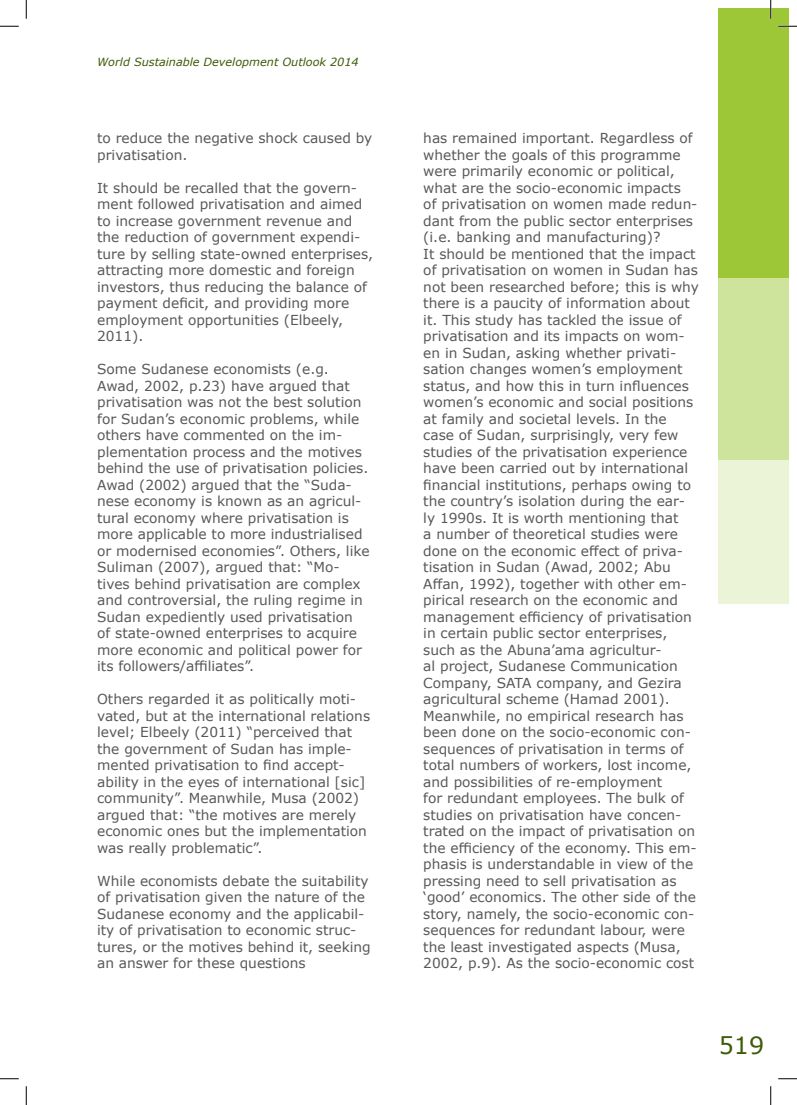
<style>
.page{position:relative;width:797px;height:1105px;background:#fff}
.page>*{position:absolute;margin:0;border:0;box-sizing:border-box;transform-origin:0 0}
.t1{font:23.75px "Verdana";color:#3f5a09}
.t2{font:13.75px/16.5px "Verdana";color:#57585a}
.t3{font:italic 11.25px "Verdana";color:#3f5a09}
</style>
<div class="page">
<div style="left:718px;top:9px;width:70px;height:269px;background:#9ec738"></div>
<div style="left:718px;top:278px;width:70px;height:182px;background:#cee39b"></div>
<div style="left:718px;top:460px;width:70px;height:144px;background:#ebf4d7"></div>
<svg style="left:0;top:25px;width:19px;height:2px"></svg>
<svg style="left:778px;top:25px;width:19px;height:2px"></svg>
<svg style="left:0;top:1078px;width:19px;height:1px"></svg>
<svg style="left:778px;top:1078px;width:19px;height:1px"></svg>
<svg style="left:25px;top:0;width:2px;height:19px"></svg>
<svg style="left:25px;top:1086px;width:2px;height:19px"></svg>
<svg style="left:770px;top:0;width:1px;height:19px"></svg>
<svg style="left:770px;top:1086px;width:1px;height:19px"></svg>
<p class="t3" style="left:97px;top:54px;width:263px">World Sustainable Development Outlook 2014</p>
<p class="t2" style="left:97px;top:130px;width:277px">to reduce the negative shock caused by privatisation.</p>
<p class="t2" style="left:97px;top:179px;width:278px">It should be recalled that the govern&shy;ment followed privatisation and aimed to increase government revenue and the reduction of government expendi&shy;ture by selling state-owned enterprises, attracting more domestic and foreign investors, thus reducing the balance of payment deficit, and providing more employment opportunities (Elbeely, 2011).</p>
<p class="t2" style="left:97px;top:361px;width:274px">Some Sudanese economists (e.g.<br>Awad, 2002, p.23) have argued that privatisation was not the best solution for Sudan’s economic problems, while others have commented on the im&shy;plementation process and the motives behind the use of privatisation policies.<br>Awad (2002) argued that the “Suda&shy;nese economy is known as an agricul&shy;tural economy where privatisation is more applicable to more industrialised or modernised economies”. Others, like Suliman (2007), argued that: “Mo&shy;tives behind privatisation are complex and controversial, the ruling regime in Sudan expediently used privatisation<br>of state-owned enterprises to acquire more economic and political power for its followers/affiliates”.</p>
<p class="t2" style="left:97px;top:691px;width:274px">Others regarded it as politically moti&shy;vated, but at the international relations level; Elbeely (2011) “perceived that the government of Sudan has imple&shy;mented privatisation to find accept&shy;ability in the eyes of international [sic] community”. Meanwhile, Musa (2002) argued that: “the motives are merely economic ones but the implementation was really problematic”.</p>
<p class="t2" style="left:97px;top:872px;width:275px">While economists debate the suitability of privatisation given the nature of the Sudanese economy and the applicabil&shy;ity of privatisation to economic struc&shy;tures, or the motives behind it, seeking an answer for these questions</p>
<p class="t2" style="left:423px;top:130px;width:277px">has remained important. Regardless of whether the goals of this programme were primarily economic or political, what are the socio-economic impacts<br>of privatisation on women made redun&shy;dant from the public sector enterprises (i.e. banking and manufacturing)?<br>It should be mentioned that the impact of privatisation on women in Sudan has not been researched before; this is why there is a paucity of information about it. This study has tackled the issue of privatisation and its impacts on wom&shy;en in Sudan, asking whether privati&shy;sation changes women’s employment status, and how this in turn influences women’s economic and social positions at family and societal levels. In the case of Sudan, surprisingly, very few studies of the privatisation experience have been carried out by international financial institutions, perhaps owing to the country’s isolation during the ear&shy;ly 1990s. It is worth mentioning that<br>a number of theoretical studies were done on the economic effect of priva&shy;tisation in Sudan (Awad, 2002; Abu Affan, 1992), together with other em&shy;pirical research on the economic and management efficiency of privatisation in certain public sector enterprises, such as the Abuna’ama agricultur-<br>al project, Sudanese Communication Company, SATA company, and Gezira agricultural scheme (Hamad 2001).<br>Meanwhile, no empirical research has been done on the socio-economic con&shy;sequences of privatisation in terms of total numbers of workers, lost income, and possibilities of re-employment<br>for redundant employees. The bulk of studies on privatisation have concen&shy;trated on the impact of privatisation on the efficiency of the economy. This em&shy;phasis is understandable in view of the pressing need to sell privatisation as ‘good’ economics. The other side of the story, namely, the socio-economic con&shy;sequences for redundant labour, were the least investigated aspects (Musa, 2002, p.9). As the socio-economic cost</p>
<h1 class="t1" style="left:718px;top:1029px;width:47px">519</h1>
</div>
